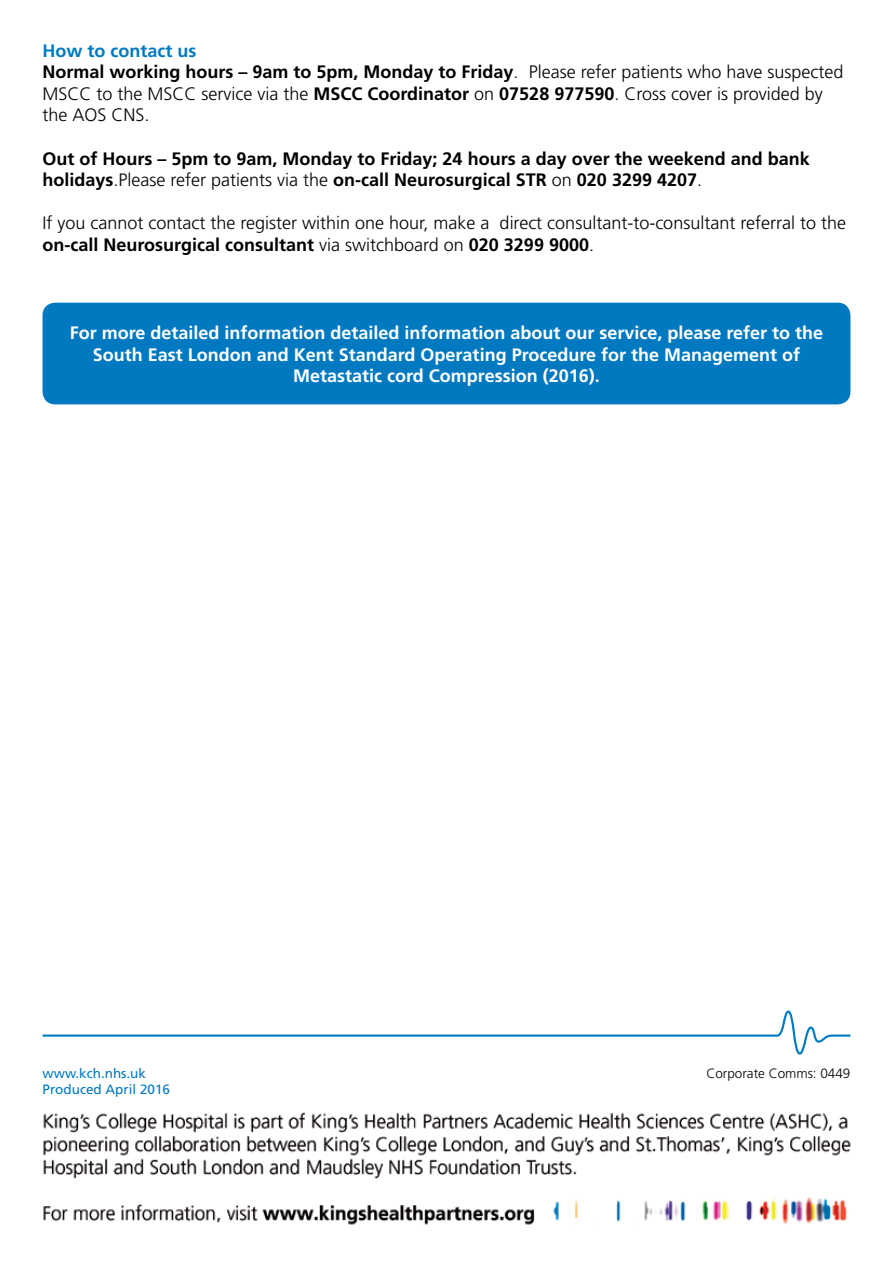
<style>
.page{position:relative;width:893px;height:1263px;background:#fff}
.page>*{position:absolute;margin:0;border:0;box-sizing:border-box;transform-origin:0 0}
.t1{font:300 18px/21.6px "Frutiger";color:#000}
.t2{font:700 18px/21.6px "Frutiger";color:#fff;text-align:center}
.t3{font:700 18px/21.6px "Frutiger";color:#000}
.t4{font:13.5px "Frutiger";color:#0079c1}
.t5{font:300 13.5px "Frutiger";color:#000}
.s1{font-weight:700;color:#0079c1}
.s2{font-weight:700}
.s3{font-weight:300}
</style>
<div class="page">
<div style="left:43px;top:303px;width:807px;height:101px;background:#0079c1;border-radius:13px"></div>
<img style="left:43px;top:1112px;width:808px;height:113px">
<svg style="left:42px;top:1010px;width:809px;height:45px"></svg>
<p class="t1" style="left:43px;top:39px;width:802px"><span class="s1">How to contact us<br></span><span class="s2">Normal working hours – 9am to 5pm, Monday to Friday</span>. Please refer patients who have suspected MSCC to the MSCC service via the <span class="s2">MSCC Coordinator</span> on <span class="s2">07528 977590</span>. Cross cover is provided by the AOS CNS.</p>
<p class="t3" style="left:43px;top:147px;width:769px">Out of Hours – 5pm to 9am, Monday to Friday; 24 hours a day over the weekend and bank holidays<span class="s3">.Please refer patients via the</span> on-call Neurosurgical STR <span class="s3">on</span> 020 3299 4207<span class="s3">.</span></p>
<p class="t1" style="left:43px;top:212px;width:805px">If you cannot contact the register within one hour, make a direct consultant-to-consultant referral to the <span class="s2">on-call Neurosurgical consultant</span> via switchboard on <span class="s2">020 3299 9000</span>.</p>
<p class="t2" style="left:70px;top:322px;width:755px">For more detailed information detailed information about our service, please refer to the<br>South East London and Kent Standard Operating Procedure for the Management of<br>Metastatic cord Compression (2016).</p>
<p class="t4" style="left:43px;top:1065px;width:105px">www.kch.nhs.uk</p>
<p class="t5" style="left:706px;top:1065px;width:146px">Corporate Comms: 0449</p>
<p class="t4" style="left:43px;top:1081px;width:129px">Produced April 2016</p>
</div>
